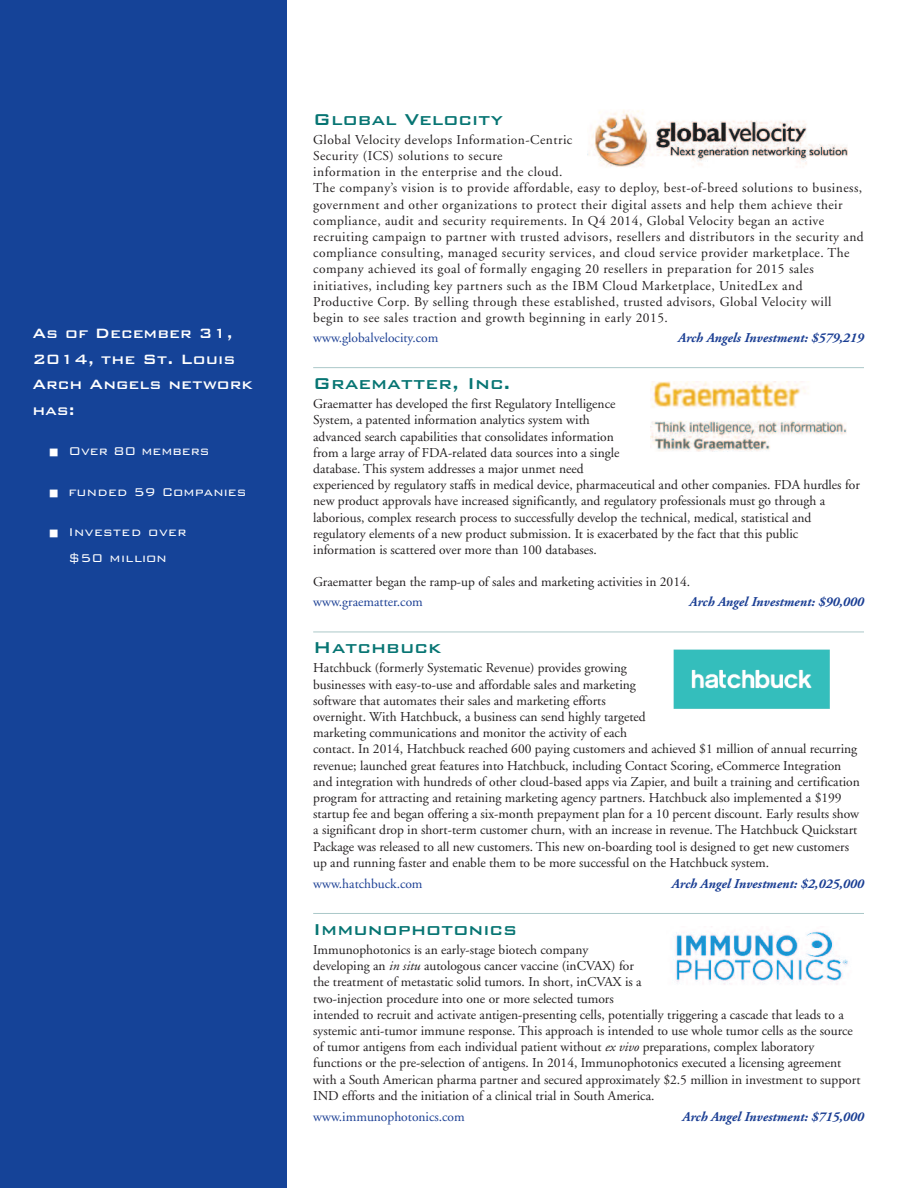
<style>
.page{position:relative;width:918px;height:1188px;background:#fff}
.page>*{position:absolute;margin:0;border:0;box-sizing:border-box;transform-origin:0 0}
.t1{font:500 21px "Bank Gothic";color:#077573}
.t2{font:500 18px/25.5px "Bank Gothic";color:#fff}
.t3{font:300 15px "Bank Gothic";letter-spacing:.005em;color:#fff}
.t4{font:300 15px/25.5px "Bank Gothic";letter-spacing:.03em;color:#fff;text-align:center}
.t5{font:13.5px/16.2px "Adobe Garamond";color:#231f20}
.t6{font:13.5px/16.2px "Adobe Garamond";letter-spacing:.035em;color:#231f20}
.t7{font:italic 700 13.5px "Adobe Garamond";color:#1b3f94}
.t8{font:13.5px "Adobe Garamond";color:#1b3f94}
.s1{font-style:italic}
</style>
<div class="page">
<div style="left:0;top:0;width:287px;height:1188px;background:#154398"></div>
<hr style="left:313px;top:367px;width:551px;height:1px;background:#abc8c9">
<hr style="left:313px;top:632px;width:551px;height:1px;background:#abc8c9">
<hr style="left:313px;top:913px;width:551px;height:1px;background:#abc8c9">
<img style="left:651px;top:382px;width:196px;height:70px">
<img style="left:673px;top:649px;width:157px;height:60px">
<img style="left:673px;top:926px;width:175px;height:59px">
<img style="left:588px;top:110px;width:260px;height:57px">
<h2 class="t2" style="left:32px;top:321px;width:222px">As of December 31,<br>2014, the St. Louis<br>Arch Angels network has:</h2>
<p class="t3" style="left:50px;top:444px;width:161px">■ Over 80 members</p>
<p class="t3" style="left:50px;top:484px;width:198px">■ funded 59 Companies</p>
<p class="t4" style="left:50px;top:519px;width:138px">■ Invested over $50 million</p>
<h1 class="t1" style="left:313px;top:108px;width:191px">Global Velocity</h1>
<p class="t6" style="left:313px;top:133px;width:552px">Global Velocity develops Information-Centric<br>Security (ICS) solutions to secure<br>information in the enterprise and the cloud.<br>The company’s vision is to provide affordable, easy to deploy, best-of-breed solutions to business, government and other organizations to protect their digital assets and help them achieve their compliance, audit and security requirements. In Q4 2014, Global Velocity began an active recruiting campaign to partner with trusted advisors, resellers and distributors in the security and compliance consulting, managed security services, and cloud service provider marketplace. The company achieved its goal of formally engaging 20 resellers in preparation for 2015 sales initiatives, including key partners such as the IBM Cloud Marketplace, UnitedLex and Productive Corp. By selling through these established, trusted advisors, Global Velocity will begin to see sales traction and growth beginning in early 2015.</p>
<p class="t8" style="left:313px;top:332px;width:127px">www.globalvelocity.com</p>
<p class="t7" style="left:678px;top:332px;width:187px">Arch Angels Investment: $579,219</p>
<h1 class="t1" style="left:313px;top:372px;width:199px">Graematter, Inc.</h1>
<p class="t5" style="left:313px;top:397px;width:548px">Graematter has developed the first Regulatory Intelligence<br>System, a patented information analytics system with<br>advanced search capabilities that consolidates information<br>from a large array of FDA-related data sources into a single<br>database. This system addresses a major unmet need<br>experienced by regulatory staffs in medical device, pharmaceutical and other companies. FDA hurdles for new product approvals have increased significantly, and regulatory professionals must go through a laborious, complex research process to successfully develop the technical, medical, statistical and regulatory elements of a new product submission. It is exacerbated by the fact that this public information is scattered over more than 100 databases.</p>
<p class="t5" style="left:313px;top:575px;width:379px">Graematter began the ramp-up of sales and marketing activities in 2014.</p>
<p class="t8" style="left:313px;top:597px;width:111px">www.graematter.com</p>
<p class="t7" style="left:689px;top:597px;width:176px">Arch Angel Investment: $90,000</p>
<h1 class="t1" style="left:313px;top:637px;width:129px">Hatchbuck</h1>
<p class="t5" style="left:313px;top:661px;width:548px">Hatchbuck (formerly Systematic Revenue) provides growing<br>businesses with easy-to-use and affordable sales and marketing<br>software that automates their sales and marketing efforts<br>overnight. With Hatchbuck, a business can send highly targeted<br>marketing communications and monitor the activity of each<br>contact. In 2014, Hatchbuck reached 600 paying customers and achieved $1 million of annual recurring revenue; launched great features into Hatchbuck, including Contact Scoring, eCommerce Integration and integration with hundreds of other cloud-based apps via Zapier, and built a training and certification program for attracting and retaining marketing agency partners. Hatchbuck also implemented a $199 startup fee and began offering a six-month prepayment plan for a 10 percent discount. Early results show a significant drop in short-term customer churn, with an increase in revenue. The Hatchbuck Quickstart Package was released to all new customers. This new on-boarding tool is designed to get new customers up and running faster and enable them to be more successful on the Hatchbuck system.</p>
<p class="t8" style="left:313px;top:878px;width:111px">www.hatchbuck.com</p>
<p class="t7" style="left:672px;top:878px;width:194px">Arch Angel Investment: $2,025,000</p>
<h1 class="t1" style="left:313px;top:918px;width:205px">Immunophotonics</h1>
<p class="t5" style="left:313px;top:943px;width:549px">Immunophotonics is an early-stage biotech company<br>developing an <span class="s1">in situ</span> autologous cancer vaccine (inCVAX) for<br>the treatment of metastatic solid tumors. In short, inCVAX is a<br>two-injection procedure into one or more selected tumors<br>intended to recruit and activate antigen-presenting cells, potentially triggering a cascade that leads to a systemic anti-tumor immune response. This approach is intended to use whole tumor cells as the source of tumor antigens from each individual patient without <span class="s1">ex vivo</span> preparations, complex laboratory functions or the pre-selection of antigens. In 2014, Immunophotonics executed a licensing agreement with a South American pharma partner and secured approximately $2.5 million in investment to support IND efforts and the initiation of a clinical trial in South America.</p>
<p class="t8" style="left:313px;top:1111px;width:153px">www.immunophotonics.com</p>
<p class="t7" style="left:682px;top:1111px;width:183px">Arch Angel Investment: $715,000</p>
</div>
